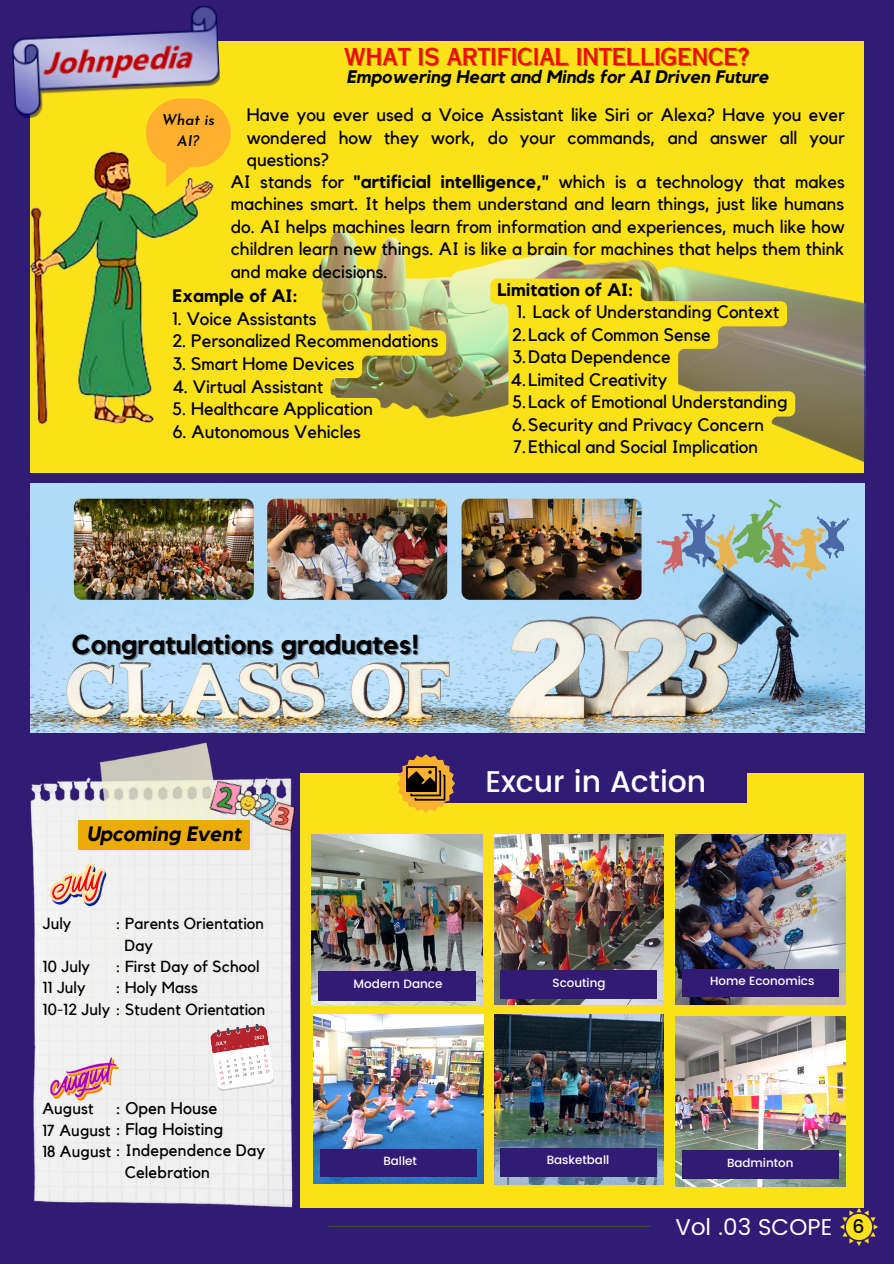
<style>
.page{position:relative;width:894px;height:1264px;background:#fff}
.page>*{position:absolute;margin:0;border:0;box-sizing:border-box;transform-origin:0 0}
.t1{font:500 29.85px "Poppins";color:#fff}
.t2{font:700 27.3px "Kollektif";color:#000}
.t3{font:23.1px "Copperplate Gothic LT Pro 30 AB";color:#f00}
.t4{font:22.95px "Poppins";color:#fff}
.t5{font:italic 700 20.7px "Kollektif";color:#000}
.t6{font:500 18.75px "Poppins";color:#000}
.t7{font:18px/22.5px "Kollektif";color:#000;text-align:justify}
.t8{font:italic 700 18px "Kollektif";color:#000}
.t9{font:700 18px "Kollektif";color:#000}
.t10{font:16.8px "Kollektif";letter-spacing:.01em;color:#000}
.t11{font:16.5px "Kollektif";letter-spacing:.005em;color:#000}
.t12{font:16.05px "Kollektif";letter-spacing:.01em;color:#000}
.t13{font:italic 600 14.85px/20.2px "Josefin Sans";color:#000;text-align:center}
.t14{font:500 12px "Poppins";color:#fff}
.t15{font:500 11.85px "Poppins";color:#fff}
.s1{font-weight:700}
.s2{font-size:16.05px}
</style>
<div class="page">
<div style="left:0;top:0;width:893px;height:1263px;background:#311b75"></div>
<hr style="left:328px;top:1225px;width:322px;height:1px;background:#3e4e40">
<div style="left:30px;top:42px;width:833px;height:431px;background:#fbe117"></div>
<img style="left:12px;top:6px;width:209px;height:112px">
<img style="left:30px;top:151px;width:184px;height:274px">
<div style="left:300px;top:773px;width:563px;height:434px;background:#fbe117"></div>
<svg style="left:839px;top:1207px;width:38px;height:38px"></svg>
<svg style="left:146px;top:98px;width:84px;height:69px"></svg>
<img style="left:30px;top:742px;width:262px;height:465px">
<img style="left:30px;top:483px;width:833px;height:249px">
<div style="left:426px;top:764px;width:319px;height:38px;background:#311b75"></div>
<svg style="left:397px;top:754px;width:58px;height:58px"></svg>
<img style="left:494px;top:834px;width:169px;height:170px">
<div style="left:500px;top:970px;width:157px;height:28px;background:#311b75"></div>
<img style="left:675px;top:1016px;width:169px;height:170px">
<div style="left:681px;top:1150px;width:157px;height:28px;background:#311b75"></div>
<img style="left:494px;top:1014px;width:169px;height:169px">
<div style="left:500px;top:1148px;width:156px;height:28px;background:#311b75"></div>
<img style="left:675px;top:834px;width:169px;height:170px">
<div style="left:681px;top:968px;width:157px;height:28px;background:#311b75"></div>
<img style="left:311px;top:834px;width:171px;height:171px">
<div style="left:318px;top:970px;width:158px;height:30px;background:#311b75"></div>
<img style="left:313px;top:1014px;width:170px;height:169px">
<div style="left:319px;top:1148px;width:157px;height:28px;background:#311b75"></div>
<img style="left:209px;top:777px;width:87px;height:57px">
<svg style="left:50px;top:863px;width:56px;height:43px;background:#e6b5ad"></svg>
<svg style="left:50px;top:1056px;width:69px;height:44px;background:#e2aaba"></svg>
<svg style="left:209px;top:1023px;width:66px;height:68px;background:#e2c0c3"></svg>
<svg style="left:656px;top:499px;width:193px;height:80px;background:#a5c0cb"></svg>
<img style="left:74px;top:498px;width:180px;height:102px;border-radius:8px">
<img style="left:319px;top:230px;width:546px;height:232px">
<div style="left:78px;top:819px;width:171px;height:30px;background:#ebac0a"></div>
<svg style="left:165px;top:285px;width:281px;height:160px"></svg>
<svg style="left:490px;top:278px;width:305px;height:183px"></svg>
<img style="left:267px;top:498px;width:180px;height:102px;border-radius:8px">
<img style="left:461px;top:498px;width:180px;height:102px;border-radius:8px">
<p class="t3" style="left:343px;top:48px;width:407px">WHAT IS ARTIFICIAL INTELLIGENCE?</p>
<p class="t8" style="left:346px;top:68px;width:424px">Empowering Heart and Minds for AI Driven Future</p>
<p class="t7" style="left:247px;top:104px;width:599px">Have you ever used a Voice Assistant like Siri or Alexa? Have you ever wondered how they work, do your commands, and answer all your questions?</p>
<p class="t7" style="left:231px;top:171px;width:615px">AI stands for <span class="s1">"artificial intelligence,"</span> which is a technology that makes machines smart. It helps them understand and learn things, just like humans do. AI helps machines learn from information and experiences, much like how children learn new things. AI is like a brain for machines that helps them think and make decisions.</p>
<p class="t9" style="left:172px;top:288px;width:127px">Example of AI:</p>
<p class="t7" style="left:172px;top:308px;width:146px">1. Voice Assistants</p>
<p class="t7" style="left:172px;top:331px;width:268px">2. Personalized Recommendations</p>
<p class="t7" style="left:172px;top:353px;width:184px">3. Smart Home Devices</p>
<p class="t7" style="left:172px;top:376px;width:152px">4. Virtual Assistant</p>
<p class="t7" style="left:172px;top:398px;width:202px">5. Healthcare Application</p>
<p class="t7" style="left:172px;top:421px;width:190px">6. Autonomous Vehicles</p>
<p class="t13" style="left:162px;top:112px;width:54px">What is<br>AI?</p>
<p class="t9" style="left:497px;top:281px;width:137px">Limitation of AI:</p>
<p class="t7" style="left:516px;top:301px;width:264px">1. Lack of Understanding Context</p>
<p class="t7" style="left:512px;top:324px;width:200px">2.Lack of Common Sense</p>
<p class="t7" style="left:512px;top:346px;width:160px">3.Data Dependence</p>
<p class="t7" style="left:510px;top:369px;width:158px">4.Limited Creativity</p>
<p class="t7" style="left:512px;top:391px;width:276px">5.Lack of Emotional Understanding</p>
<p class="t7" style="left:511px;top:414px;width:254px">6.Security and Privacy Concern</p>
<p class="t7" style="left:513px;top:436px;width:246px">7.Ethical and Social Implication</p>
<p class="t2" style="left:72px;top:631px;width:348px">Congratulations graduates!</p>
<p class="t5" style="left:87px;top:824px;width:156px">Upcoming Event</p>
<p class="t12" style="left:43px;top:916px;width:30px">July</p>
<p class="t12" style="left:43px;top:958px;width:49px">10 July</p>
<p class="t12" style="left:43px;top:980px;width:44px">11 July</p>
<p class="t12" style="left:116px;top:916px;width:149px">: Parents Orientation</p>
<p class="t12" style="left:124px;top:937px;width:30px">Day</p>
<p class="t12" style="left:116px;top:958px;width:145px">: First Day of School</p>
<p class="t12" style="left:116px;top:980px;width:84px">: Holy Mass</p>
<p class="t12" style="left:43px;top:1001px;width:224px">10-12 July : Student Orientation</p>
<p class="t10" style="left:116px;top:1099px;width:103px">: Open House</p>
<p class="t10" style="left:42px;top:1121px;width:182px"><span class="s2">17 August</span> : Flag Hoisting</p>
<p class="t11" style="left:42px;top:1143px;width:224px"><span class="s2">18 August</span> : Independence Day</p>
<p class="t11" style="left:125px;top:1164px;width:87px">Celebration</p>
<p class="t12" style="left:42px;top:1101px;width:53px">August</p>
<p class="t14" style="left:353px;top:977px;width:90px">Modern Dance</p>
<p class="t15" style="left:383px;top:1154px;width:35px">Ballet</p>
<p class="t1" style="left:485px;top:764px;width:222px">Excur in Action</p>
<p class="t15" style="left:552px;top:975px;width:54px">Scouting</p>
<p class="t15" style="left:709px;top:974px;width:106px">Home Economics</p>
<p class="t15" style="left:546px;top:1153px;width:64px">Basketball</p>
<p class="t15" style="left:726px;top:1156px;width:68px">Badminton</p>
<p class="t4" style="left:675px;top:1213px;width:158px">Vol .03 SCOPE</p>
<p class="t6" style="left:852px;top:1215px;width:14px">6</p>
</div>
